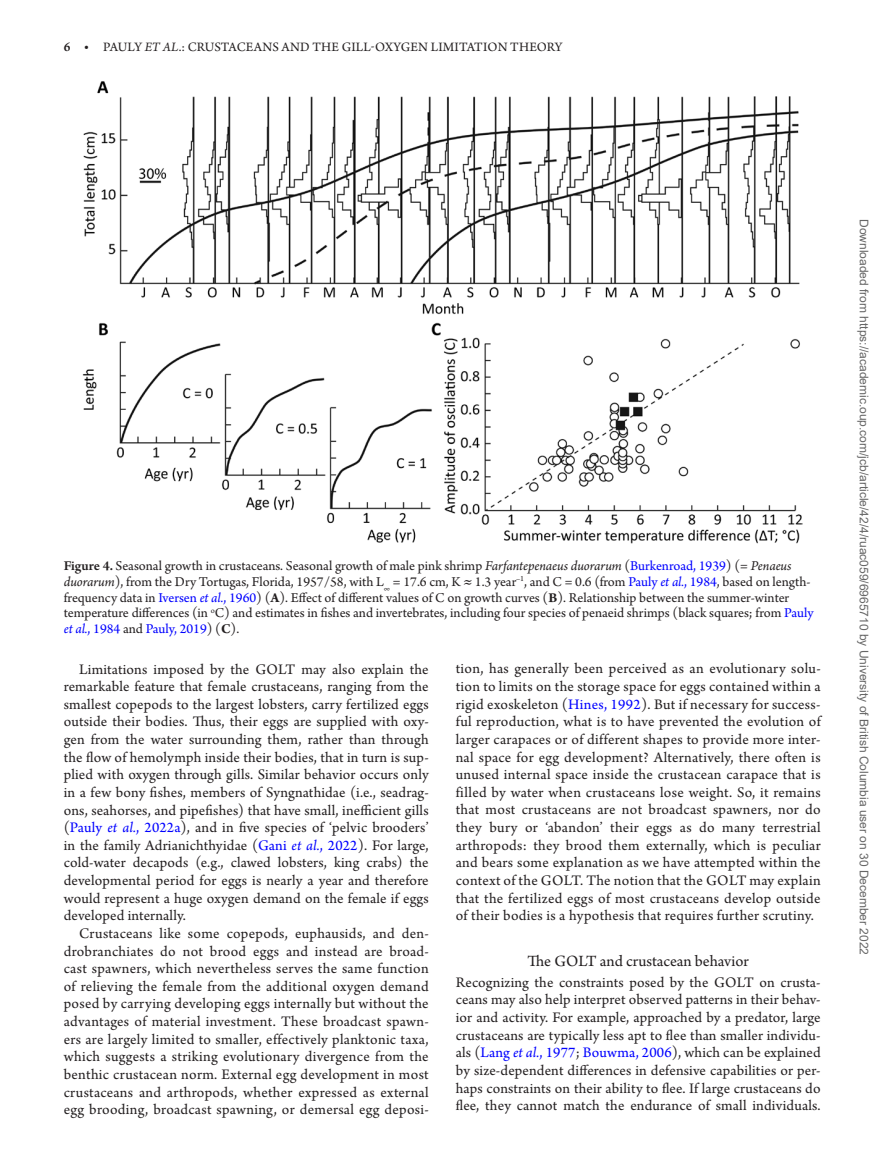
<style>
.page{position:relative;width:893px;height:1174px;background:#fff}
.page>*{position:absolute;margin:0;border:0;box-sizing:border-box;transform-origin:0 0}
.t1{font:16.5px "Arno Pro";letter-spacing:-.005em;color:#231f20}
.t2{font:15.3px/17.5px "Arno Pro";letter-spacing:.01em;color:#231f20;text-align:justify}
.t3{font:14.25px/15.8px "Arno Pro";color:#231f20}
.t4{font:13.5px "Arno Pro";letter-spacing:.01em;color:#231f20}
.t5{font:12px "Arial";color:#666}
.s1{font-weight:600}
.s2{font-style:italic}
.s3{color:#00f}
.s4{font-style:italic;color:#00f}
.s5{font-weight:700}
</style>
<div class="page">
<img style="left:82px;top:81px;width:720px;height:463px">
<p class="t4" style="left:64px;top:39px;width:500px"><span class="s1">6 •</span> PAULY <span class="s2">ET AL</span>.: CRUSTACEANS AND THE GILL-OXYGEN LIMITATION THEORY</p>
<p class="t3" style="left:64px;top:558px;width:751px"><span class="s1">Figure 4.</span> Seasonal growth in crustaceans. Seasonal growth of male pink shrimp <span class="s2">Farfantepenaeus duorarum</span> (<span class="s3">Burkenroad, 1939</span>) (= <span class="s2">Penaeus duorarum</span>), from the Dry Tortugas, Florida, 1957/58, with L<sub>∞</sub> = 17.6 cm, K ≈ 1.3 year<sup>–1</sup>, and C = 0.6 (from <span class="s3">Pauly</span> <span class="s4">et al.</span><span class="s3">, 1984</span>, based on length&shy;frequency data in <span class="s3">Iversen</span> <span class="s4">et al.</span><span class="s3">, 1960</span>) (<span class="s5">A</span>). Effect of different values of C on growth curves (<span class="s5">B</span>). Relationship between the summer-winter temperature differences (in <sup>o</sup>C) and estimates in fishes and invertebrates, including four species of penaeid shrimps (black squares; from <span class="s3">Pauly </span><span class="s4">et al.</span><span class="s3">, 1984</span> and <span class="s3">Pauly, 2019</span>) (<span class="s5">C</span>).</p>
<p class="t2" style="left:64px;top:661px;width:366px;text-indent:15px">Limitations imposed by the GOLT may also explain the remarkable feature that female crustaceans, ranging from the smallest copepods to the largest lobsters, carry fertilized eggs outside their bodies. Thus, their eggs are supplied with oxy&shy;gen from the water surrounding them, rather than through the flow of hemolymph inside their bodies, that in turn is sup&shy;plied with oxygen through gills. Similar behavior occurs only in a few bony fishes, members of Syngnathidae (i.e., seadrag&shy;ons, seahorses, and pipefishes) that have small, inefficient gills (<span class="s3">Pauly</span> <span class="s4">et al.</span><span class="s3">, 2022a</span>), and in five species of ‘pelvic brooders’ in the family Adrianichthyidae (<span class="s3">Gani</span> <span class="s4">et al.</span><span class="s3">, 2022</span>). For large, cold-water decapods (e.g., clawed lobsters, king crabs) the developmental period for eggs is nearly a year and therefore would represent a huge oxygen demand on the female if eggs developed internally.</p>
<p class="t2" style="left:64px;top:925px;width:366px;text-indent:15px">Crustaceans like some copepods, euphausids, and den&shy;drobranchiates do not brood eggs and instead are broad&shy;cast spawners, which nevertheless serves the same function of relieving the female from the additional oxygen demand posed by carrying developing eggs internally but without the advantages of material investment. These broadcast spawn&shy;ers are largely limited to smaller, effectively planktonic taxa, which suggests a striking evolutionary divergence from the benthic crustacean norm. External egg development in most crustaceans and arthropods, whether expressed as external egg brooding, broadcast spawning, or demersal egg deposi-</p>
<p class="t2" style="left:456px;top:661px;width:366px">tion, has generally been perceived as an evolutionary solu&shy;tion to limits on the storage space for eggs contained within a rigid exoskeleton (<span class="s3">Hines, 1992</span>). But if necessary for success&shy;ful reproduction, what is to have prevented the evolution of larger carapaces or of different shapes to provide more inter&shy;nal space for egg development? Alternatively, there often is unused internal space inside the crustacean carapace that is filled by water when crustaceans lose weight. So, it remains that most crustaceans are not broadcast spawners, nor do they bury or ‘abandon’ their eggs as do many terrestrial arthropods: they brood them externally, which is peculiar and bears some explanation as we have attempted within the context of the GOLT. The notion that the GOLT may explain that the fertilized eggs of most crustaceans develop outside of their bodies is a hypothesis that requires further scrutiny.</p>
<p class="t1" style="left:528px;top:951px;width:223px">The GOLT and crustacean behavior</p>
<p class="t2" style="left:456px;top:974px;width:366px">Recognizing the constraints posed by the GOLT on crusta&shy;ceans may also help interpret observed patterns in their behav&shy;ior and activity. For example, approached by a predator, large crustaceans are typically less apt to flee than smaller individu&shy;als (<span class="s3">Lang</span> <span class="s4">et al.</span><span class="s3">, 1977</span>; <span class="s3">Bouwma, 2006</span>), which can be explained by size-dependent differences in defensive capabilities or per&shy;haps constraints on their ability to flee. If large crustaceans do flee, they cannot match the endurance of small individuals.</p>
<p class="t5" style="left:868px;top:219px;width:737px;rotate:90deg">Downloaded from https://academic.oup.com/jcb/article/42/4/ruac059/6965710 by University of British Columbia user on 30 December 2022</p>
</div>
